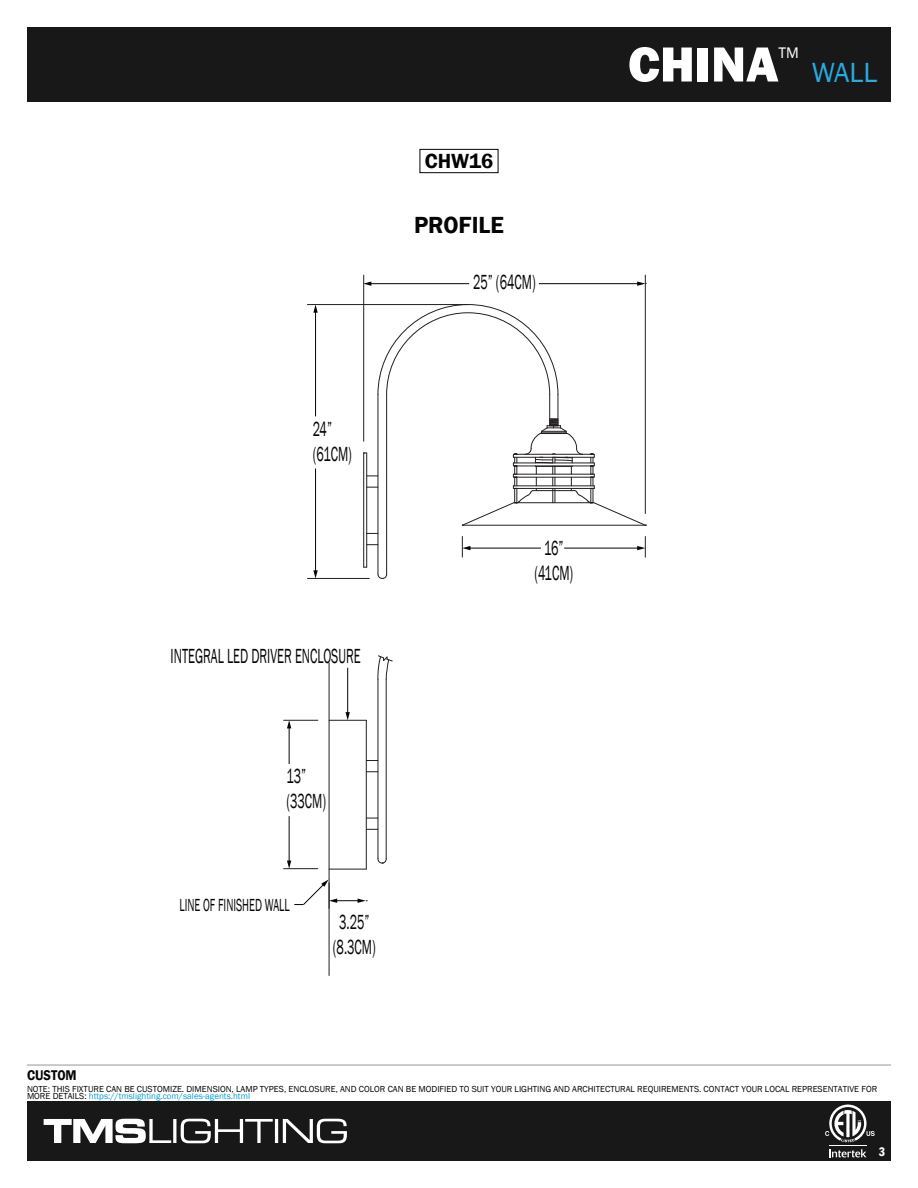
<style>
.page{position:relative;width:918px;height:1188px;background:#fff}
.page>*{position:absolute;margin:0;border:0;box-sizing:border-box;transform-origin:0 0}
.t1{font:800 51px "Franklin Gothic";color:#fff}
.t2{font:28.5px "Franklin Gothic";color:#29aae1}
.t3{font:600 24px "Franklin Gothic";color:#050504}
.t4{font:21px/25.2px "Franklin Gothic";color:#040503;scale:.6 1}
.t5{font:600 21px "Franklin Gothic";color:#050504}
.t6{font:18px "Franklin Gothic";color:#040503;scale:.6 1}
.t7{font:15.75px "Franklin Gothic";color:#fff}
.t8{font:600 14.4px "Franklin Gothic";color:#040503;scale:.89 1}
.t9{font:600 condensed 12.75px "Franklin Gothic";color:#fff}
.t10{font:9px/7.5px "Franklin Gothic";color:#050504}
.s1{color:#009ed9}
</style>
<div class="page">
<div style="left:27px;top:27px;width:864px;height:75px;background:#181818"></div>
<div style="left:27px;top:1101px;width:864px;height:60px;background:#181818"></div>
<svg style="left:829px;top:1149px;width:37px;height:8px"></svg>
<hr style="left:829px;top:1145px;width:38px;height:1px;background:#fff">
<svg style="left:825px;top:1105px;width:50px;height:37px"></svg>
<svg style="left:378px;top:858px;width:9px;height:6px"></svg>
<hr style="left:378px;top:679px;width:1px;height:180px;background:#231f20">
<hr style="left:386px;top:679px;width:1px;height:180px;background:#231f20">
<svg style="left:378px;top:655px;width:15px;height:25px"></svg>
<hr style="left:329px;top:663px;width:1px;height:313px;background:#231f20">
<hr style="left:329px;top:720px;width:37px;height:1px;background:#231f20">
<hr style="left:329px;top:869px;width:37px;height:1px;background:#231f20">
<hr style="left:284px;top:720px;width:34px;height:1px;background:#231f20">
<hr style="left:284px;top:868px;width:34px;height:1px;background:#231f20">
<hr style="left:366px;top:453px;width:1px;height:114px;background:#231f20">
<hr style="left:363px;top:453px;width:1px;height:114px;background:#231f20">
<hr style="left:549px;top:395px;width:1px;height:31px;background:#231f20">
<hr style="left:386px;top:395px;width:1px;height:179px;background:#231f20">
<hr style="left:558px;top:395px;width:1px;height:31px;background:#231f20">
<hr style="left:378px;top:395px;width:1px;height:179px;background:#231f20">
<svg style="left:378px;top:304px;width:180px;height:91px"></svg>
<svg style="left:378px;top:574px;width:9px;height:5px"></svg>
<svg style="left:462px;top:419px;width:184px;height:107px"></svg>
<hr style="left:307px;top:578px;width:62px;height:1px;background:#231f20">
<hr style="left:307px;top:304px;width:161px;height:1px;background:#231f20">
<hr style="left:363px;top:275px;width:1px;height:166px;background:#231f20">
<hr style="left:645px;top:275px;width:1px;height:239px;background:#231f20">
<div style="left:420px;top:149px;width:78px;height:24px;border:1px solid #040503"></div>
<hr style="left:370px;top:283px;width:99px;height:1px;background:#040503">
<svg style="left:363px;top:281px;width:8px;height:5px"></svg>
<hr style="left:539px;top:283px;width:100px;height:1px;background:#040503">
<svg style="left:637px;top:281px;width:9px;height:5px"></svg>
<hr style="left:315px;top:469px;width:1px;height:103px;background:#040503">
<svg style="left:313px;top:570px;width:5px;height:8px"></svg>
<hr style="left:315px;top:311px;width:1px;height:105px;background:#040503">
<svg style="left:313px;top:305px;width:5px;height:8px"></svg>
<hr style="left:289px;top:816px;width:1px;height:46px;background:#040503">
<svg style="left:287px;top:861px;width:4px;height:8px"></svg>
<hr style="left:347px;top:668px;width:1px;height:46px;background:#040503">
<svg style="left:346px;top:712px;width:4px;height:8px"></svg>
<hr style="left:289px;top:727px;width:1px;height:37px;background:#040503">
<svg style="left:287px;top:720px;width:4px;height:8px"></svg>
<hr style="left:469px;top:548px;width:72px;height:1px;background:#040503">
<svg style="left:462px;top:536px;width:8px;height:21px"></svg>
<hr style="left:564px;top:548px;width:75px;height:1px;background:#040503">
<svg style="left:637px;top:536px;width:9px;height:21px"></svg>
<hr style="left:27px;top:1065px;width:864px;height:1px;background:#939598">
<hr style="left:366px;top:720px;width:1px;height:149px;background:#231f20">
<svg style="left:294px;top:880px;width:73px;height:28px"></svg>
<svg style="left:44px;top:1119px;width:303px;height:24px"></svg>
<h3 class="t8" style="left:27px;top:1066px;width:57px">CUSTOM</h3>
<h3 class="t5" style="left:425px;top:148px;width:70px">CHW16</h3>
<h3 class="t3" style="left:414px;top:210px;width:91px">PROFILE</h3>
<h3 class="t4" style="left:473px;top:270px;width:106px">25” (64CM)</h3>
<h3 class="t4" style="left:313px;top:416px;width:67px">24” (61CM)</h3>
<h3 class="t4" style="left:171px;top:644px;width:318px">INTEGRAL LED DRIVER ENCLOSURE</h3>
<h3 class="t4" style="left:286px;top:764px;width:68px">13” (33CM)</h3>
<h3 class="t6" style="left:179px;top:894px;width:185px">LINE OF FINISHED WALL</h3>
<h3 class="t4" style="left:333px;top:910px;width:73px">3.25” (8.3CM)</h3>
<h3 class="t4" style="left:534px;top:536px;width:66px;text-align:center">16” (41CM)</h3>
<h1 class="t1" style="left:628px;top:31px;width:152px">CHINA</h1>
<h3 class="t7" style="left:779px;top:42px;width:22px">TM</h3>
<h2 class="t2" style="left:812px;top:54px;width:67px">WALL</h2>
<p class="t10" style="left:27px;top:1085px;width:852px">NOTE: THIS FIXTURE CAN BE CUSTOMIZE. DIMENSION, LAMP TYPES, ENCLOSURE, AND COLOR CAN BE MODIFIED TO SUIT YOUR LIGHTING AND ARCHITECTURAL REQUIREMENTS. CONTACT YOUR LOCAL REPRESENTATIVE FOR<br>MORE DETAILS: <span class="s1">https://tmslighting.com/sales-agents.html</span></p>
<h3 class="t9" style="left:879px;top:1143px;width:8px">3</h3>
</div>
